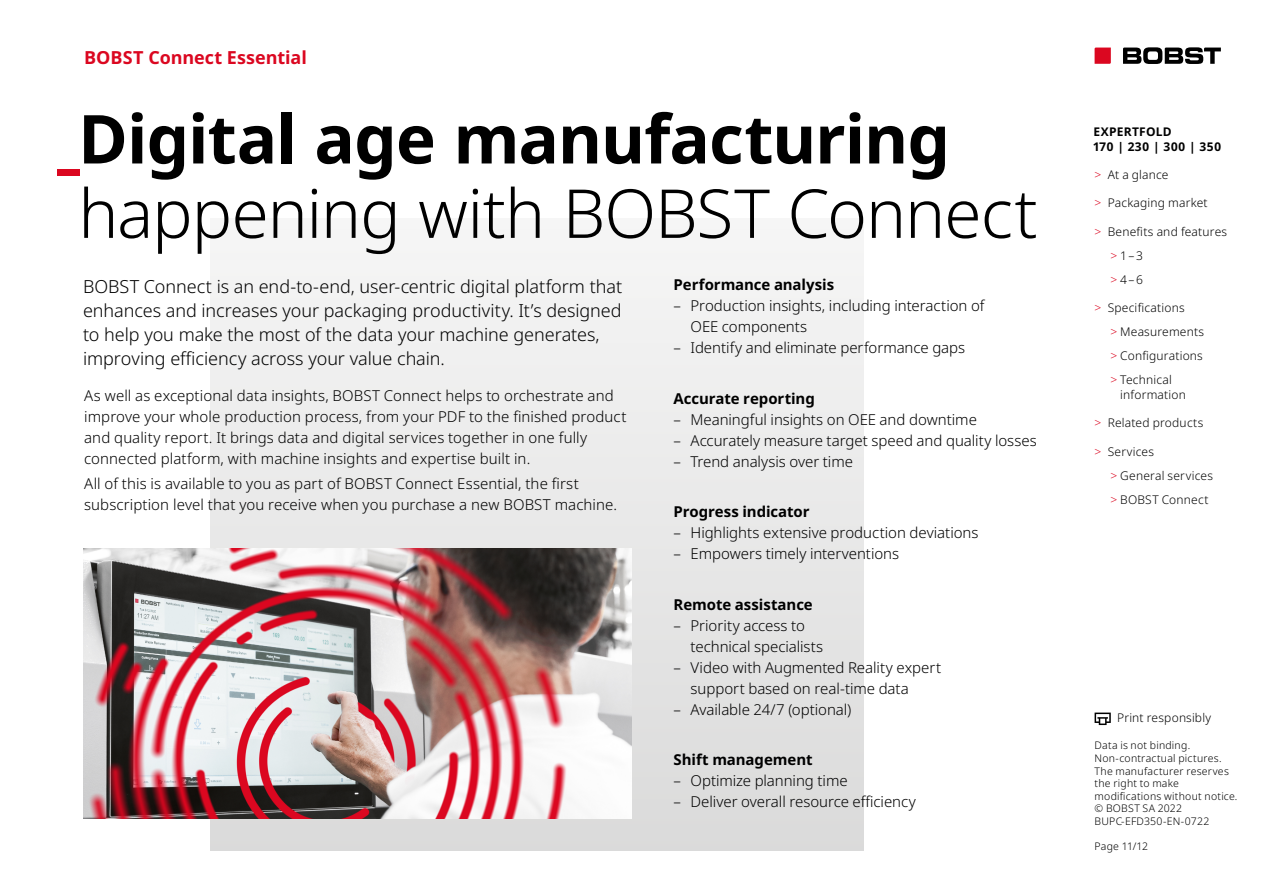
<style>
.page{position:relative;width:1263px;height:893px;background:#fff}
.page>*{position:absolute;margin:0;border:0;box-sizing:border-box;transform-origin:0 0}
.t1{font:300 67.5px/74.4px "Noto Sans";letter-spacing:-.015em;color:#000}
.t2{font:300 18px/24px "Noto Sans";letter-spacing:-.005em;color:#000}
.t3{font:700 18px "Noto Sans";color:#db0720}
.t4{font:300 15px/21px "Noto Sans";color:#000}
.t5{font:700 15px "Noto Sans";letter-spacing:-.005em;color:#000}
.t6{font:300 12px/24px "Noto Sans";letter-spacing:.015em;color:#000}
.t7{font:700 12px/14.4px "Noto Sans";letter-spacing:.025em;color:#000}
.t8{font:300 10.5px/12.6px "Noto Sans";letter-spacing:.02em;color:#000}
.s1{font-weight:700;color:#db0720}
.s2{font-weight:700}
.s3{color:#db0720}
</style>
<div class="page">
<svg style="left:1094px;top:48px;width:17px;height:16px"></svg>
<svg style="left:1123px;top:47px;width:98px;height:17px"></svg>
<svg style="left:1094px;top:713px;width:17px;height:12px"></svg>
<div style="left:210px;top:218px;width:653px;height:632px;background:linear-gradient(to bottom,#f6f6f6,#dadada)"></div>
<img style="left:83px;top:548px;width:548px;height:270px">
<p class="t3" style="left:84px;top:45px;width:224px">BOBST Connect Essential</p>
<h1 class="t1" style="left:78px;top:103px;width:961px;text-indent:-24px"><span class="s1">ˍ</span><span class="s2">Digital age manufacturing </span>happening with BOBST Connect</h1>
<p class="t2" style="left:83px;top:275px;width:540px">BOBST Connect is an end-to-end, user-centric digital platform that enhances and increases your packaging productivity. It’s designed to help you make the most of the data your machine generates, improving efficiency across your value chain.</p>
<p class="t5" style="left:674px;top:274px;width:162px">Performance analysis</p>
<p class="t4" style="left:691px;top:296px;width:295px;text-indent:-17px">– Production insights, including interaction of<br>OEE components</p>
<p class="t4" style="left:674px;top:338px;width:293px">– Identify and eliminate performance gaps</p>
<p class="t5" style="left:674px;top:388px;width:143px">Accurate reporting</p>
<p class="t4" style="left:674px;top:409px;width:305px">– Meaningful insights on OEE and downtime</p>
<p class="t4" style="left:674px;top:430px;width:365px">– Accurately measure target speed and quality losses</p>
<p class="t4" style="left:674px;top:451px;width:181px">– Trend analysis over time</p>
<p class="t5" style="left:674px;top:501px;width:138px">Progress indicator</p>
<p class="t4" style="left:674px;top:523px;width:306px">– Highlights extensive production deviations</p>
<p class="t4" style="left:674px;top:544px;width:227px">– Empowers timely interventions</p>
<p class="t5" style="left:674px;top:594px;width:141px">Remote assistance</p>
<p class="t4" style="left:691px;top:615px;width:134px;text-indent:-17px">– Priority access to technical specialists</p>
<p class="t4" style="left:691px;top:657px;width:252px;text-indent:-17px">– Video with Augmented Reality expert support based on real-time data</p>
<p class="t4" style="left:674px;top:699px;width:179px">– Available 24/7 (optional)</p>
<p class="t5" style="left:674px;top:749px;width:141px">Shift management</p>
<p class="t4" style="left:674px;top:771px;width:176px">– Optimize planning time</p>
<p class="t4" style="left:674px;top:792px;width:244px">– Deliver overall resource efficiency</p>
<p class="t4" style="left:84px;top:385px;width:544px">As well as exceptional data insights, BOBST Connect helps to orchestrate and improve your whole production process, from your PDF to the finished product and quality report. It brings data and digital services together in one fully connected platform, with machine insights and expertise built in.</p>
<p class="t4" style="left:84px;top:474px;width:534px">All of this is available to you as part of BOBST Connect Essential, the first subscription level that you receive when you purchase a new BOBST machine.</p>
<p class="t7" style="left:1093px;top:125px;width:129px">EXPERTFOLD<br>170 | 230 | 300 | 350</p>
<p class="t6" style="left:1094px;top:163px;width:76px"><span class="s3">&gt;</span> At a glance</p>
<p class="t6" style="left:1094px;top:191px;width:115px"><span class="s3">&gt;</span> Packaging market</p>
<p class="t6" style="left:1110px;top:220px;width:118px;text-indent:-16px"><span class="s3">&gt;</span> Benefits and features <span class="s3">&gt;</span> 1–3<br><span class="s3">&gt;</span> 4–6</p>
<p class="t6" style="left:1110px;top:296px;width:95px;text-indent:-16px"><span class="s3">&gt;</span> Specifications<br><span class="s3">&gt;</span> Measurements <span class="s3">&gt;</span> Configurations <span class="s3">&gt;</span> Technical</p>
<p class="t6" style="left:1120px;top:383px;width:67px">information</p>
<p class="t6" style="left:1094px;top:411px;width:110px"><span class="s3">&gt;</span> Related products</p>
<p class="t6" style="left:1110px;top:440px;width:104px;text-indent:-16px"><span class="s3">&gt;</span> Services<br><span class="s3">&gt;</span> General services <span class="s3">&gt;</span> BOBST Connect</p>
<p class="t6" style="left:1117px;top:706px;width:95px">Print responsibly</p>
<p class="t8" style="left:1094px;top:739px;width:144px">Data is not binding.<br>Non-contractual pictures.<br>The manufacturer reserves the right to make modifications without notice. © BOBST SA 2022<br>BUPC-EFD350-EN-0722</p>
<p class="t8" style="left:1094px;top:841px;width:55px">Page 11/12</p>
</div>
